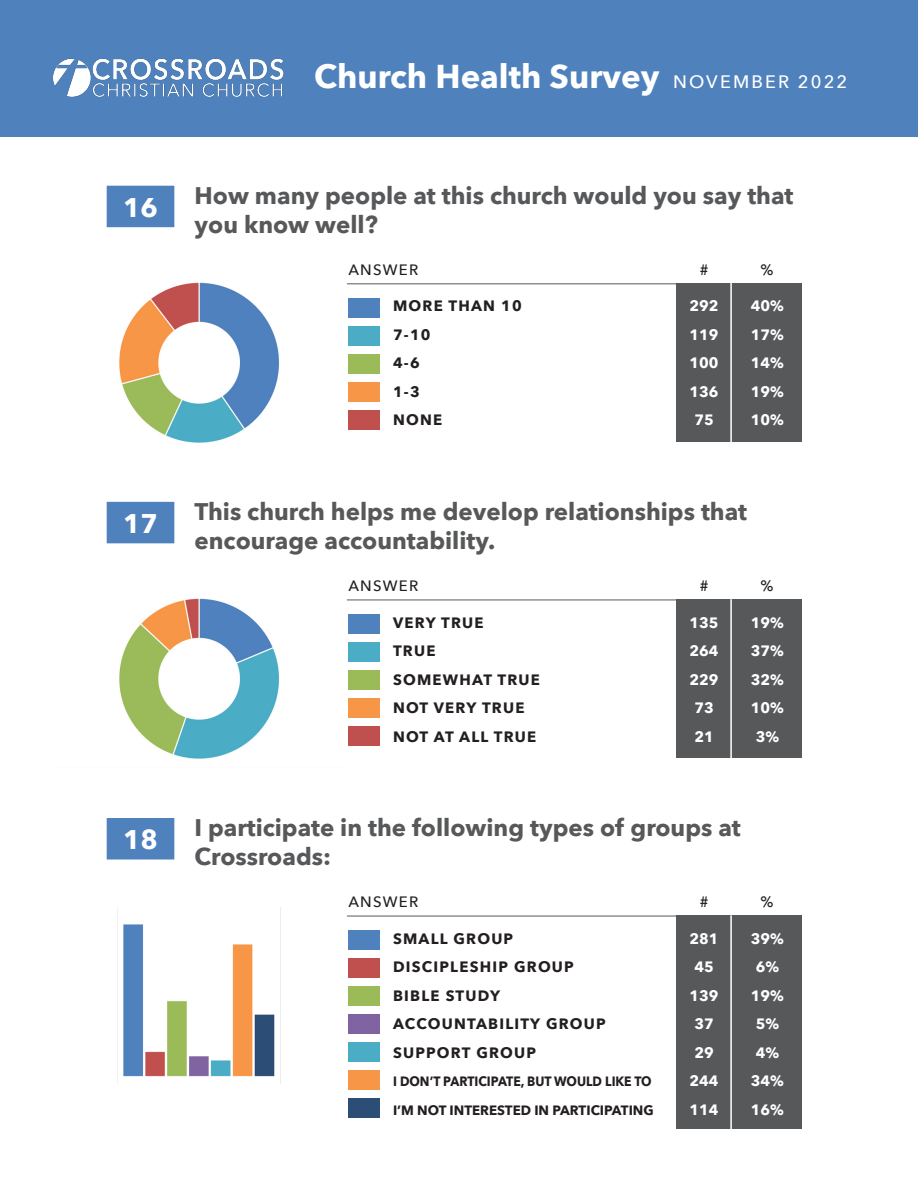
<style>
.page{position:relative;width:918px;height:1188px;background:#fff}
.page>*{position:absolute;margin:0;border:0;box-sizing:border-box;transform-origin:0 0}
.t1{font:700 33px "Avenir Next";color:#fff}
.t2{font:700 27px "Avenir Next";color:#fff}
.t3{font:700 24px/28.8px "Avenir Next";color:#57585a}
.t4{font:700 15px "Avenir Next";letter-spacing:.08em;color:#231f20}
.t5{font:700 15px "Avenir Next";color:#fff}
.t6{font:500 15px "Avenir Next";letter-spacing:.08em;color:#231f20}
.t7{font:700 13.5px "Avenir Next";color:#231f20;scale:.91 1}
.t8{font:700 13.5px "Avenir Next";color:#231f20}
.s1{font-weight:500;font-size:18px}
</style>
<div class="page">
<div style="left:0;top:0;width:918px;height:136px;background:#4f81bd"></div>
<img style="left:53px;top:58px;width:231px;height:39px">
<div style="left:676px;top:283px;width:126px;height:158px;background:#57585a"></div>
<img style="left:119px;top:282px;width:161px;height:161px">
<div style="left:348px;top:298px;width:32px;height:19px;background:#4f81bd"></div>
<div style="left:107px;top:186px;width:67px;height:41px;background:#4f81bd"></div>
<div style="left:348px;top:326px;width:32px;height:19px;background:#4bacc6"></div>
<div style="left:348px;top:354px;width:32px;height:19px;background:#9bbb59"></div>
<div style="left:348px;top:382px;width:32px;height:19px;background:#f79646"></div>
<div style="left:348px;top:410px;width:32px;height:19px;background:#c0504d"></div>
<hr style="left:347px;top:283px;width:329px;height:2px;background:#231f20">
<hr style="left:730px;top:283px;width:2px;height:168px;background:#fff">
<div style="left:676px;top:599px;width:126px;height:159px;background:#57585a"></div>
<img style="left:119px;top:598px;width:161px;height:161px">
<div style="left:348px;top:614px;width:32px;height:20px;background:#4f81bd"></div>
<div style="left:107px;top:502px;width:67px;height:41px;background:#4f81bd"></div>
<div style="left:348px;top:642px;width:32px;height:20px;background:#4bacc6"></div>
<div style="left:348px;top:670px;width:32px;height:20px;background:#9bbb59"></div>
<div style="left:348px;top:698px;width:32px;height:20px;background:#f79646"></div>
<div style="left:348px;top:726px;width:32px;height:20px;background:#c0504d"></div>
<hr style="left:347px;top:599px;width:329px;height:2px;background:#231f20">
<hr style="left:730px;top:599px;width:2px;height:168px;background:#fff">
<div style="left:676px;top:915px;width:126px;height:214px;background:#57585a"></div>
<img style="left:123px;top:907px;width:158px;height:176px">
<div style="left:348px;top:930px;width:32px;height:20px;background:#4f81bd"></div>
<div style="left:107px;top:818px;width:67px;height:42px;background:#4f81bd"></div>
<div style="left:348px;top:958px;width:32px;height:20px;background:#c0504d"></div>
<div style="left:348px;top:986px;width:32px;height:20px;background:#9bbb59"></div>
<div style="left:348px;top:1014px;width:32px;height:20px;background:#8064a2"></div>
<div style="left:348px;top:1042px;width:32px;height:20px;background:#4bacc6"></div>
<div style="left:348px;top:1070px;width:32px;height:20px;background:#f79646"></div>
<div style="left:348px;top:1098px;width:32px;height:20px;background:#2c4d75"></div>
<hr style="left:347px;top:915px;width:329px;height:2px;background:#231f20">
<hr style="left:730px;top:915px;width:2px;height:227px;background:#fff">
<p class="t2" style="left:123px;top:184px;width:36px">16</p>
<p class="t2" style="left:123px;top:500px;width:36px">17</p>
<p class="t2" style="left:123px;top:816px;width:36px">18</p>
<h1 class="t1" style="left:314px;top:48px;width:535px">Church Health Survey <span class="s1">NOVEMBER 2022</span></h1>
<p class="t3" style="left:195px;top:181px;width:600px">How many people at this church would you say that you know well?</p>
<p class="t6" style="left:348px;top:257px;width:71px">ANSWER</p>
<p class="t6" style="left:700px;top:257px;width:10px">#</p>
<p class="t6" style="left:761px;top:257px;width:15px">%</p>
<p class="t5" style="left:690px;top:293px;width:31px">292</p>
<p class="t5" style="left:690px;top:322px;width:31px">119</p>
<p class="t5" style="left:690px;top:350px;width:31px">100</p>
<p class="t5" style="left:690px;top:379px;width:31px">136</p>
<p class="t5" style="left:694px;top:407px;width:21px">75</p>
<p class="t5" style="left:751px;top:293px;width:35px">40%</p>
<p class="t5" style="left:751px;top:322px;width:35px">17%</p>
<p class="t5" style="left:751px;top:350px;width:35px">14%</p>
<p class="t5" style="left:751px;top:379px;width:35px">19%</p>
<p class="t5" style="left:751px;top:407px;width:35px">10%</p>
<p class="t4" style="left:393px;top:293px;width:130px">MORE THAN 10</p>
<p class="t4" style="left:393px;top:322px;width:39px">7-10</p>
<p class="t4" style="left:393px;top:350px;width:28px">4-6</p>
<p class="t4" style="left:393px;top:379px;width:28px">1-3</p>
<p class="t4" style="left:393px;top:407px;width:51px">NONE</p>
<p class="t3" style="left:195px;top:497px;width:554px">This church helps me develop relationships that encourage accountability.</p>
<p class="t6" style="left:348px;top:573px;width:71px">ANSWER</p>
<p class="t6" style="left:700px;top:573px;width:10px">#</p>
<p class="t6" style="left:761px;top:573px;width:15px">%</p>
<p class="t5" style="left:690px;top:609px;width:31px">135</p>
<p class="t5" style="left:690px;top:638px;width:31px">264</p>
<p class="t5" style="left:690px;top:666px;width:31px">229</p>
<p class="t5" style="left:694px;top:695px;width:21px">73</p>
<p class="t5" style="left:694px;top:723px;width:21px">21</p>
<p class="t5" style="left:751px;top:609px;width:35px">19%</p>
<p class="t5" style="left:751px;top:638px;width:35px">37%</p>
<p class="t5" style="left:751px;top:666px;width:35px">32%</p>
<p class="t5" style="left:751px;top:695px;width:35px">10%</p>
<p class="t5" style="left:756px;top:723px;width:25px">3%</p>
<p class="t4" style="left:393px;top:609px;width:92px">VERY TRUE</p>
<p class="t4" style="left:393px;top:638px;width:44px">TRUE</p>
<p class="t4" style="left:393px;top:666px;width:148px">SOMEWHAT TRUE</p>
<p class="t4" style="left:393px;top:695px;width:133px">NOT VERY TRUE</p>
<p class="t4" style="left:393px;top:723px;width:145px">NOT AT ALL TRUE</p>
<p class="t3" style="left:195px;top:813px;width:548px">I participate in the following types of groups at<br>Crossroads:</p>
<p class="t6" style="left:348px;top:889px;width:71px">ANSWER</p>
<p class="t6" style="left:700px;top:889px;width:10px">#</p>
<p class="t6" style="left:761px;top:889px;width:15px">%</p>
<p class="t5" style="left:690px;top:926px;width:31px">281</p>
<p class="t5" style="left:694px;top:954px;width:21px">45</p>
<p class="t5" style="left:690px;top:983px;width:31px">139</p>
<p class="t5" style="left:694px;top:1011px;width:21px">37</p>
<p class="t5" style="left:694px;top:1040px;width:21px">29</p>
<p class="t5" style="left:690px;top:1068px;width:31px">244</p>
<p class="t5" style="left:690px;top:1097px;width:31px">114</p>
<p class="t5" style="left:751px;top:926px;width:35px">39%</p>
<p class="t5" style="left:756px;top:954px;width:25px">6%</p>
<p class="t5" style="left:751px;top:983px;width:35px">19%</p>
<p class="t5" style="left:756px;top:1011px;width:25px">5%</p>
<p class="t5" style="left:756px;top:1040px;width:25px">4%</p>
<p class="t5" style="left:751px;top:1068px;width:35px">34%</p>
<p class="t5" style="left:751px;top:1097px;width:35px">16%</p>
<p class="t4" style="left:393px;top:926px;width:122px">SMALL GROUP</p>
<p class="t4" style="left:393px;top:954px;width:182px">DISCIPLESHIP GROUP</p>
<p class="t4" style="left:393px;top:983px;width:109px">BIBLE STUDY</p>
<p class="t4" style="left:393px;top:1011px;width:214px">ACCOUNTABILITY GROUP</p>
<p class="t4" style="left:393px;top:1040px;width:145px">SUPPORT GROUP</p>
<p class="t7" style="left:393px;top:1070px;width:286px">I DON’T PARTICIPATE, BUT WOULD LIKE TO</p>
<p class="t8" style="left:393px;top:1098px;width:262px">I’M NOT INTERESTED IN PARTICIPATING</p>
</div>
